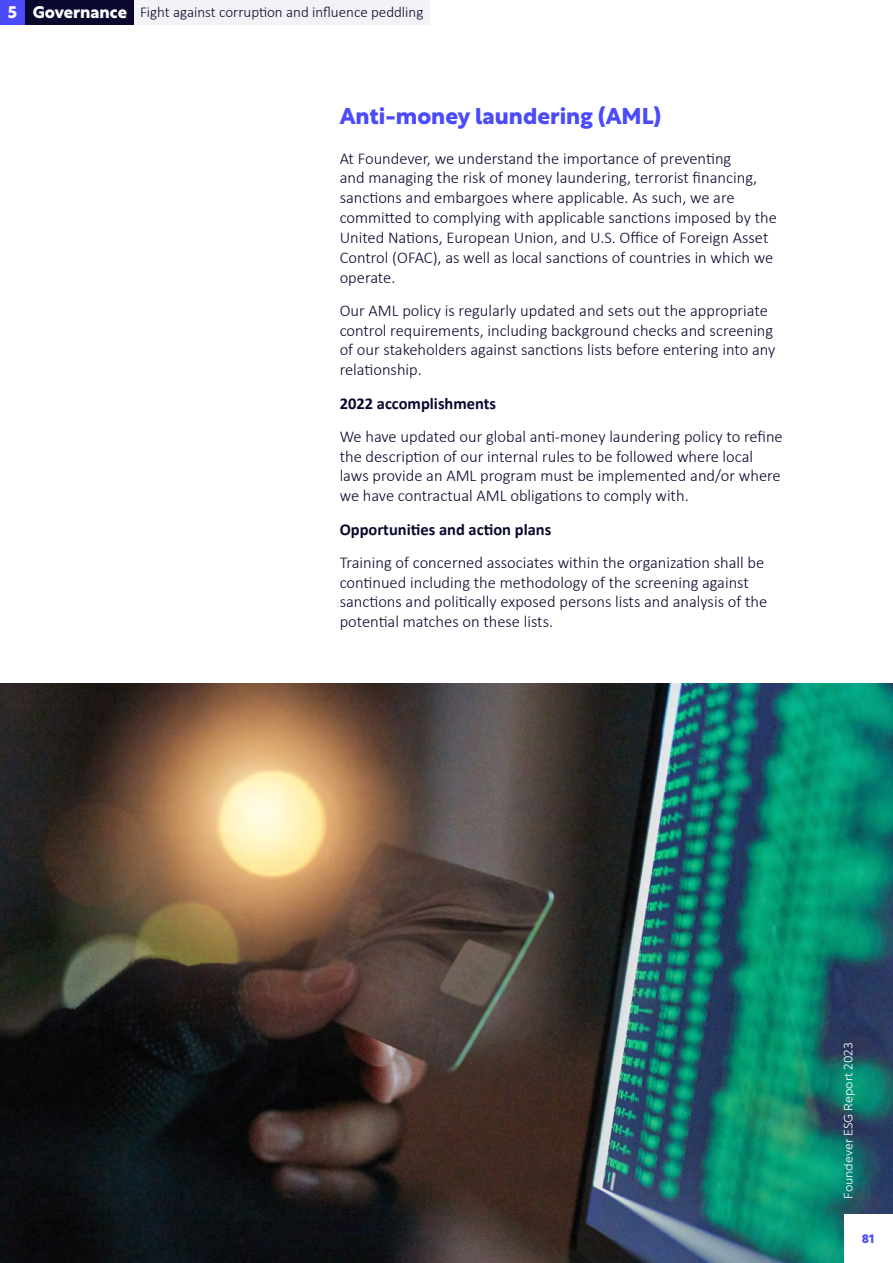
<style>
.page{position:relative;width:893px;height:1263px;background:#fff}
.page>*{position:absolute;margin:0;border:0;box-sizing:border-box;transform-origin:0 0}
.t1{font:22.5px "Foundever Sans Bold";color:#4b4bf9}
.t2{font:300 16.5px/19.8px "Calibri";color:#09092d}
.t3{font:700 16.5px "Calibri";color:#09092d}
.t4{font:300 15px "Calibri";color:#09092d}
.t5{font:12px "Foundever Sans Light";color:#fff}
.t6{font:12px "Foundever Sans Bold";color:#4b4bf9}
.s1{font-family:"Foundever Sans Bold";font-weight:400;font-size:16.5px;color:#fff}
</style>
<div class="page">
<img style="left:1px;top:683px;width:891px;height:580px">
<div style="left:134px;top:0;width:296px;height:24px;background:#f3f3f7"></div>
<div style="left:24px;top:0;width:110px;height:24px;background:#09092d"></div>
<div style="left:0;top:0;width:24px;height:24px;background:#4b4bf9"></div>
<div style="left:844px;top:1214px;width:49px;height:49px;background:#fff"></div>
<p class="t4" style="left:8px;top:3px;width:417px"><span class="s1">5 Governance</span> Fight against corruption and influence peddling</p>
<h1 class="t1" style="left:340px;top:97px;width:323px">Anti-money laundering (AML)</h1>
<p class="t2" style="left:340px;top:148px;width:439px">At Foundever, we understand the importance of preventing<br>and managing the risk of money laundering, terrorist financing, sanctions and embargoes where applicable. As such, we are committed to complying with applicable sanctions imposed by the United Nations, European Union, and U.S. Office of Foreign Asset Control (OFAC), as well as local sanctions of countries in which we operate.</p>
<p class="t2" style="left:340px;top:300px;width:437px">Our AML policy is regularly updated and sets out the appropriate control requirements, including background checks and screening of our stakeholders against sanctions lists before entering into any relationship.</p>
<p class="t3" style="left:340px;top:391px;width:158px">2022 accomplishments</p>
<p class="t2" style="left:340px;top:426px;width:445px">We have updated our global anti-money laundering policy to refine the description of our internal rules to be followed where local laws provide an AML program must be implemented and/or where we have contractual AML obligations to comply with.</p>
<p class="t3" style="left:340px;top:517px;width:213px">Opportunities and action plans</p>
<p class="t2" style="left:340px;top:552px;width:429px">Training of concerned associates within the organization shall be continued including the methodology of the screening against sanctions and politically exposed persons lists and analysis of the potential matches on these lists.</p>
<p class="t5" style="left:838px;top:1198px;width:158px;rotate:-90deg">Foundever ESG Report 2023</p>
<p class="t6" style="left:862px;top:1228px;width:14px">81</p>
</div>
